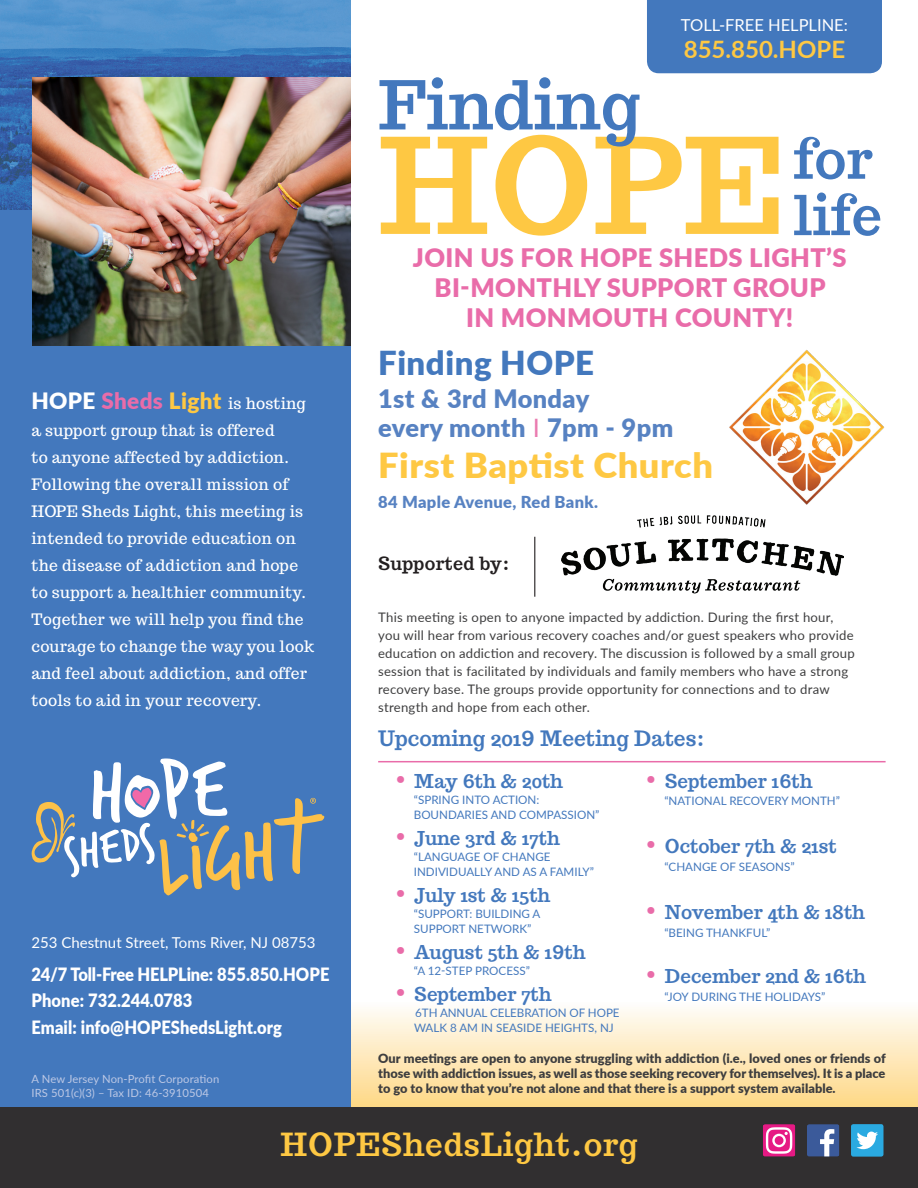
<style>
.page{position:relative;width:918px;height:1188px;background:#fff}
.page>*{position:absolute;margin:0;border:0;box-sizing:border-box;transform-origin:0 0}
.t1{font:700 130.95px "Trocchi";color:#fec843}
.t2{font:700 66.45px "Trocchi";color:#4378bd}
.t3{font:700 54.3px "Trocchi";color:#4378bd}
.t4{font:900 34.5px "Lato";letter-spacing:.015em;color:#fec843;scale:1.05 1}
.t5{font:900 33px "Lato";letter-spacing:.015em;color:#4378bd}
.t6{font:700 31.5px "Trocchi";letter-spacing:.025em;color:#fec843}
.t7{font:900 25.5px/30px "Lato";letter-spacing:.015em;color:#e96ca9;text-align:center}
.t8{font:900 25.35px "Lato";letter-spacing:.015em;color:#5782c2}
.t9{font:700 24px "Lato";color:#fec843}
.t10{font:700 21px "Trocchi";color:#4378bd}
.t11{font:700 18.9px "Trocchi";color:#4378bd}
.t12{font:900 18.3px "Lato";letter-spacing:.005em;color:#fff;scale:.9 1}
.t13{font:700 18px "Trocchi";letter-spacing:.02em;color:#231f20}
.t14{font:900 16.5px "Lato";letter-spacing:.02em;color:#5782c2}
.t15{font:16.5px "Lato";color:#fff}
.t16{font:15.75px/27px "Trocchi";letter-spacing:.015em;color:#fff}
.t17{font:15px "Lato";color:#fff}
.t18{font:13.2px/18px "Lato";letter-spacing:.02em;color:#3e3e3f}
.t19{font:900 12.75px/15px "Lato";letter-spacing:.005em;color:#3e3e3f;text-align:justify}
.t20{font:11.7px/15px "Lato";color:#4378bd}
.t21{font:11.25px/13.5px "Lato";letter-spacing:.01em;color:#bcc8e5}
.s1{font-family:"Lato";font-weight:900;font-size:22.5px}
.s2{font-family:"Lato";font-weight:900;font-size:22.5px;color:#e96ca9}
.s3{font-family:"Lato";font-weight:900;font-size:22.5px;color:#fec843}
.s4{font-weight:400;color:#ea7bb0}
.s5{font-size:22.5px;color:#e96ca9}
</style>
<div class="page">
<svg style="left:351px;top:1009px;width:567px;height:98px;background:#fee9bb"></svg>
<div style="left:647px;top:0;width:235px;height:73px;background:#4378bd"></div>
<div style="left:0;top:1107px;width:918px;height:81px;background:#312f30"></div>
<img style="left:0;top:0;width:351px;height:211px">
<div style="left:0;top:211px;width:351px;height:896px;background:#4378bd"></div>
<img style="left:32px;top:78px;width:319px;height:268px">
<svg style="left:32px;top:758px;width:292px;height:137px"></svg>
<svg style="left:851px;top:1124px;width:33px;height:33px"></svg>
<svg style="left:807px;top:1124px;width:32px;height:33px"></svg>
<svg style="left:763px;top:1124px;width:32px;height:33px"></svg>
<img style="left:729px;top:350px;width:156px;height:155px">
<hr style="left:378px;top:761px;width:508px;height:1px;background:#e96ca9">
<img style="left:562px;top:515px;width:282px;height:79px">
<hr style="left:534px;top:537px;width:1px;height:60px;background:#231f20">
<p class="t15" style="left:681px;top:13px;width:169px">TOLL-FREE HELPLINE:</p>
<p class="t9" style="left:684px;top:31px;width:163px">855.850.HOPE</p>
<p class="t2" style="left:378px;top:74px;width:264px">Finding</p>
<p class="t1" style="left:378px;top:124px;width:408px">HOPE</p>
<p class="t3" style="left:793px;top:133px;width:81px">for</p>
<p class="t3" style="left:793px;top:190px;width:91px">life</p>
<p class="t16" style="left:32px;top:390px;width:284px"><span class="s1">HOPE</span> <span class="s2">Sheds</span> <span class="s3">Light</span> is hosting a support group that is offered<br>to anyone affected by addiction.<br>Following the overall mission of<br>HOPE Sheds Light, this meeting is intended to provide education on the disease of addiction and hope to support a healthier community.<br>Together we will help you find the courage to change the way you look and feel about addiction, and offer tools to aid in your recovery.</p>
<p class="t17" style="left:32px;top:931px;width:286px">253 Chestnut Street, Toms River, NJ 08753</p>
<p class="t12" style="left:32px;top:960px;width:333px">24/7 Toll-Free HELPLine: 855.850.HOPE</p>
<p class="t12" style="left:32px;top:987px;width:180px">Phone: 732.244.0783</p>
<p class="t12" style="left:32px;top:1014px;width:280px">Email: info@HOPEShedsLight.org</p>
<p class="t21" style="left:32px;top:1072px;width:189px">A New Jersey Non-Profit Corporation<br>IRS 501(c)(3) – Tax ID: 46-3910504</p>
<p class="t7" style="left:413px;top:242px;width:435px">JOIN US FOR HOPE SHEDS LIGHT’S<br>BI-MONTHLY SUPPORT GROUP<br>IN MONMOUTH COUNTY!</p>
<p class="t5" style="left:378px;top:338px;width:217px">Finding HOPE</p>
<p class="t8" style="left:378px;top:379px;width:213px">1st &amp; 3rd Monday</p>
<p class="t8" style="left:378px;top:409px;width:297px">every month <span class="s4">I</span> 7pm - 9pm</p>
<p class="t4" style="left:378px;top:439px;width:320px">First Baptist Church</p>
<p class="t14" style="left:378px;top:489px;width:221px">84 Maple Avenue, Red Bank.</p>
<p class="t13" style="left:378px;top:555px;width:133px">Supported by:</p>
<p class="t18" style="left:378px;top:608px;width:457px">This meeting is open to anyone impacted by addiction. During the first hour,</p>
<p class="t18" style="left:378px;top:626px;width:478px">you will hear from various recovery coaches and/or guest speakers who provide education on addiction and recovery. The discussion is followed by a small group session that is facilitated by individuals and family members who have a strong recovery base. The groups provide opportunity for connections and to draw strength and hope from each other.</p>
<p class="t10" style="left:378px;top:728px;width:328px">Upcoming 2019 Meeting Dates:</p>
<p class="t11" style="left:396px;top:772px;width:169px"><span class="s5">•</span> May 6th &amp; 20th</p>
<p class="t20" style="left:414px;top:792px;width:127px">“SPRING INTO ACTION:</p>
<p class="t20" style="left:414px;top:807px;width:187px">BOUNDARIES AND COMPASSION”</p>
<p class="t11" style="left:396px;top:829px;width:165px"><span class="s5">•</span> June 3rd &amp; 17th</p>
<p class="t20" style="left:414px;top:849px;width:138px">“LANGUAGE OF CHANGE</p>
<p class="t20" style="left:414px;top:864px;width:182px">INDIVIDUALLY AND AS A FAMILY”</p>
<p class="t11" style="left:396px;top:886px;width:156px"><span class="s5">•</span> July 1st &amp; 15th</p>
<p class="t20" style="left:414px;top:906px;width:128px">“SUPPORT: BUILDING A</p>
<p class="t20" style="left:414px;top:921px;width:119px">SUPPORT NETWORK”</p>
<p class="t11" style="left:396px;top:943px;width:191px"><span class="s5">•</span> August 5th &amp; 19th</p>
<p class="t20" style="left:414px;top:963px;width:118px">“A 12-STEP PROCESS”</p>
<p class="t11" style="left:396px;top:985px;width:157px"><span class="s5">•</span> September 7th</p>
<p class="t20" style="left:414px;top:1005px;width:207px">6TH ANNUAL CELEBRATION OF HOPE<br>WALK 8 AM IN SEASIDE HEIGHTS, NJ</p>
<p class="t11" style="left:647px;top:772px;width:168px"><span class="s5">•</span> September 16th</p>
<p class="t20" style="left:664px;top:793px;width:177px">“NATIONAL RECOVERY MONTH”</p>
<p class="t11" style="left:647px;top:838px;width:192px"><span class="s5">•</span> October 7th &amp; 21st</p>
<p class="t20" style="left:664px;top:859px;width:132px">“CHANGE OF SEASONS”</p>
<p class="t11" style="left:647px;top:903px;width:220px"><span class="s5">•</span> November 4th &amp; 18th</p>
<p class="t20" style="left:664px;top:924px;width:108px">“BEING THANKFUL”</p>
<p class="t11" style="left:647px;top:967px;width:221px"><span class="s5">•</span> December 2nd &amp; 16th</p>
<p class="t20" style="left:664px;top:988px;width:162px">“JOY DURING THE HOLIDAYS”</p>
<p class="t19" style="left:378px;top:1051px;width:509px">Our meetings are open to anyone struggling with addiction (i.e., loved ones or friends of those with addiction issues, as well as those seeking recovery for themselves). It is a place to go to know that you’re not alone and that there is a support system available.</p>
<p class="t6" style="left:280px;top:1130px;width:359px">HOPEShedsLight.org</p>
</div>
